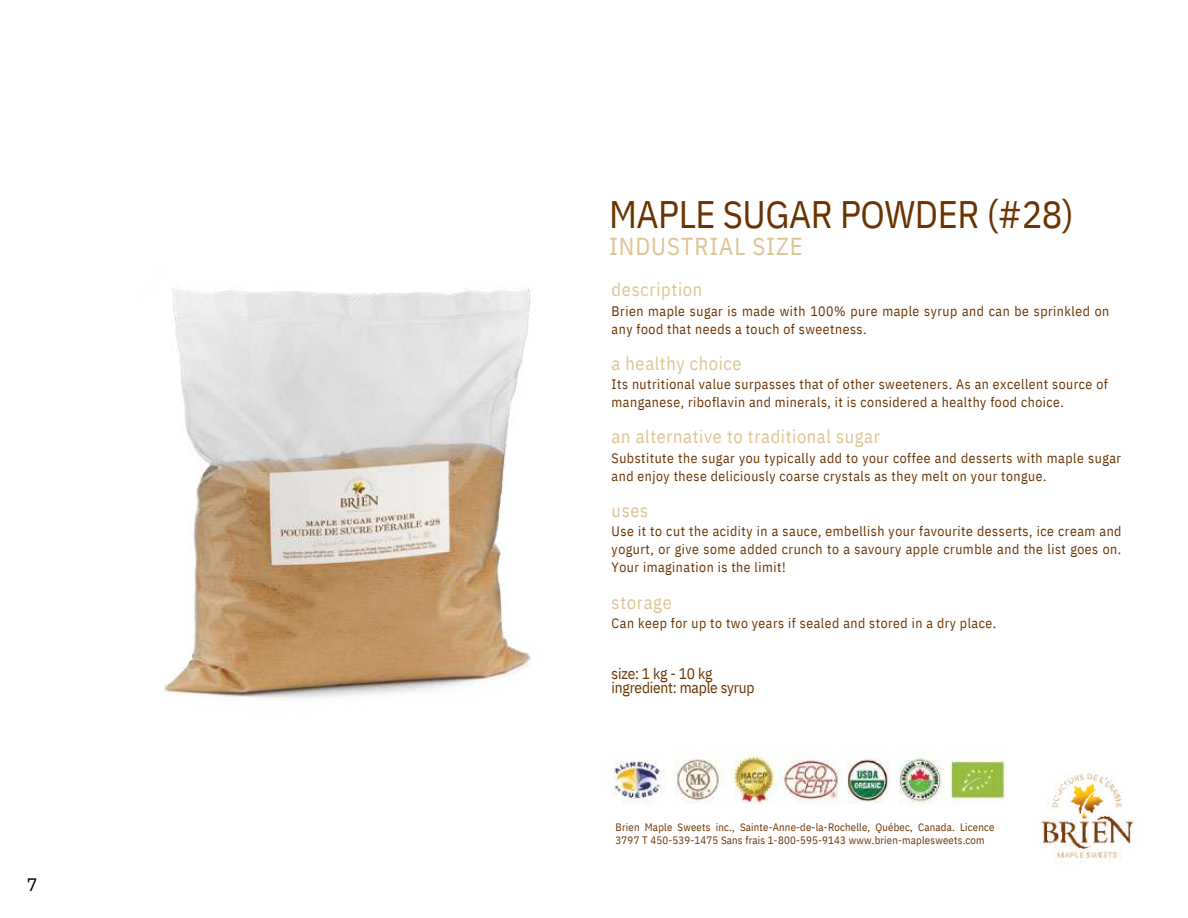
<style>
.page{position:relative;width:1188px;height:918px;background:#fff}
.page>*{position:absolute;margin:0;border:0;box-sizing:border-box;transform-origin:0 0}
.t1{font:38.25px "IBM Plex Sans Cond";letter-spacing:-.01em;color:#6a3300}
.t2{font:24.45px "IBM Plex Sans Cond";letter-spacing:.04em;color:#ddc494}
.t3{font:18.3px "IBM Plex Sans Cond";letter-spacing:.035em;color:#ddc494}
.t4{font:18px "IBM Plex Sans";color:#000}
.t5{font:15.3px/14.7px "IBM Plex Sans Cond";letter-spacing:-.01em;color:#6a3300}
.t6{font:13.8px/18px "IBM Plex Sans Cond";letter-spacing:.035em;color:#6a3300}
.t7{font:10.8px/13.5px "IBM Plex Sans Cond";letter-spacing:.02em;color:#6a3300}
</style>
<div class="page">
<img style="left:1041px;top:773px;width:93px;height:91px">
<img style="left:610px;top:752px;width:395px;height:52px">
<img style="left:164px;top:283px;width:367px;height:418px">
<h3 class="t4" style="left:27px;top:873px;width:12px">7</h3>
<h1 class="t1" style="left:609px;top:189px;width:466px">MAPLE SUGAR POWDER (#28)</h1>
<h2 class="t2" style="left:609px;top:230px;width:195px">INDUSTRIAL SIZE</h2>
<h3 class="t3" style="left:612px;top:278px;width:92px">description</h3>
<p class="t6" style="left:612px;top:302px;width:499px">Brien maple sugar is made with 100% pure maple syrup and can be sprinkled on any food that needs a touch of sweetness.</p>
<h3 class="t3" style="left:612px;top:351px;width:131px">a healthy choice</h3>
<p class="t6" style="left:612px;top:375px;width:498px">Its nutritional value surpasses that of other sweeteners. As an excellent source of manganese, riboflavin and minerals, it is considered a healthy food choice.</p>
<h3 class="t3" style="left:612px;top:425px;width:270px">an alternative to traditional sugar</h3>
<p class="t6" style="left:612px;top:449px;width:511px">Substitute the sugar you typically add to your coffee and desserts with maple sugar and enjoy these deliciously coarse crystals as they melt on your tongue.</p>
<h3 class="t3" style="left:612px;top:498px;width:38px">uses</h3>
<p class="t6" style="left:612px;top:522px;width:511px;text-align:justify">Use it to cut the acidity in a sauce, embellish your favourite desserts, ice cream and yogurt, or give some added crunch to a savoury apple crumble and the list goes on.<br>Your imagination is the limit!</p>
<h3 class="t3" style="left:612px;top:590px;width:62px">storage</h3>
<p class="t6" style="left:612px;top:614px;width:386px">Can keep for up to two years if sealed and stored in a dry place.</p>
<p class="t5" style="left:612px;top:666px;width:144px">size: 1 kg - 10 kg ingredient: maple syrup</p>
<p class="t7" style="left:616px;top:820px;width:380px">Brien Maple Sweets inc., Sainte-Anne-de-la-Rochelle, Québec, Canada. Licence<br>3797 T 450-539-1475 Sans frais 1-800-595-9143 www.brien-maplesweets.com</p>
</div>
